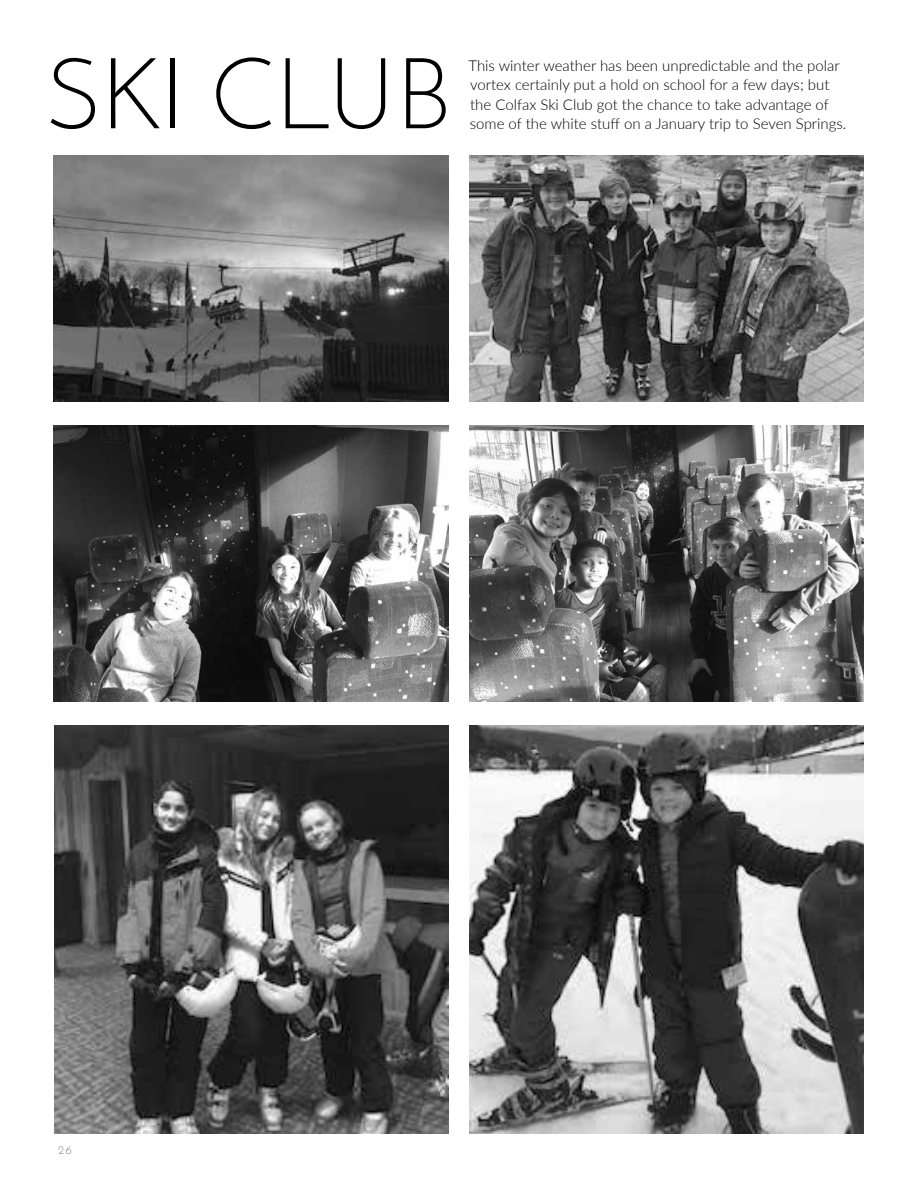
<style>
.page{position:relative;width:918px;height:1188px;background:#fff}
.page>*{position:absolute;margin:0;border:0;box-sizing:border-box;transform-origin:0 0}
.t1{font:300 99px "Josefin Sans";color:#000}
.t2{font:300 15px/19.5px "Lato";color:#000}
.t3{font:300 12px "Josefin Sans";color:#636466}
</style>
<div class="page">
<img style="left:470px;top:726px;width:394px;height:408px">
<img style="left:53px;top:426px;width:395px;height:276px">
<img style="left:53px;top:156px;width:395px;height:246px">
<img style="left:470px;top:426px;width:394px;height:276px">
<img style="left:470px;top:156px;width:394px;height:246px">
<img style="left:54px;top:726px;width:394px;height:408px">
<h1 class="t1" style="left:46px;top:35px;width:407px">SKI CLUB</h1>
<p class="t2" style="left:469px;top:55px;width:379px">This winter weather has been unpredictable and the polar vortex certainly put a hold on school for a few days; but the Colfax Ski Club got the chance to take advantage of some of the white stuff on a January trip to Seven Springs.</p>
<p class="t3" style="left:58px;top:1142px;width:15px">26</p>
</div>
